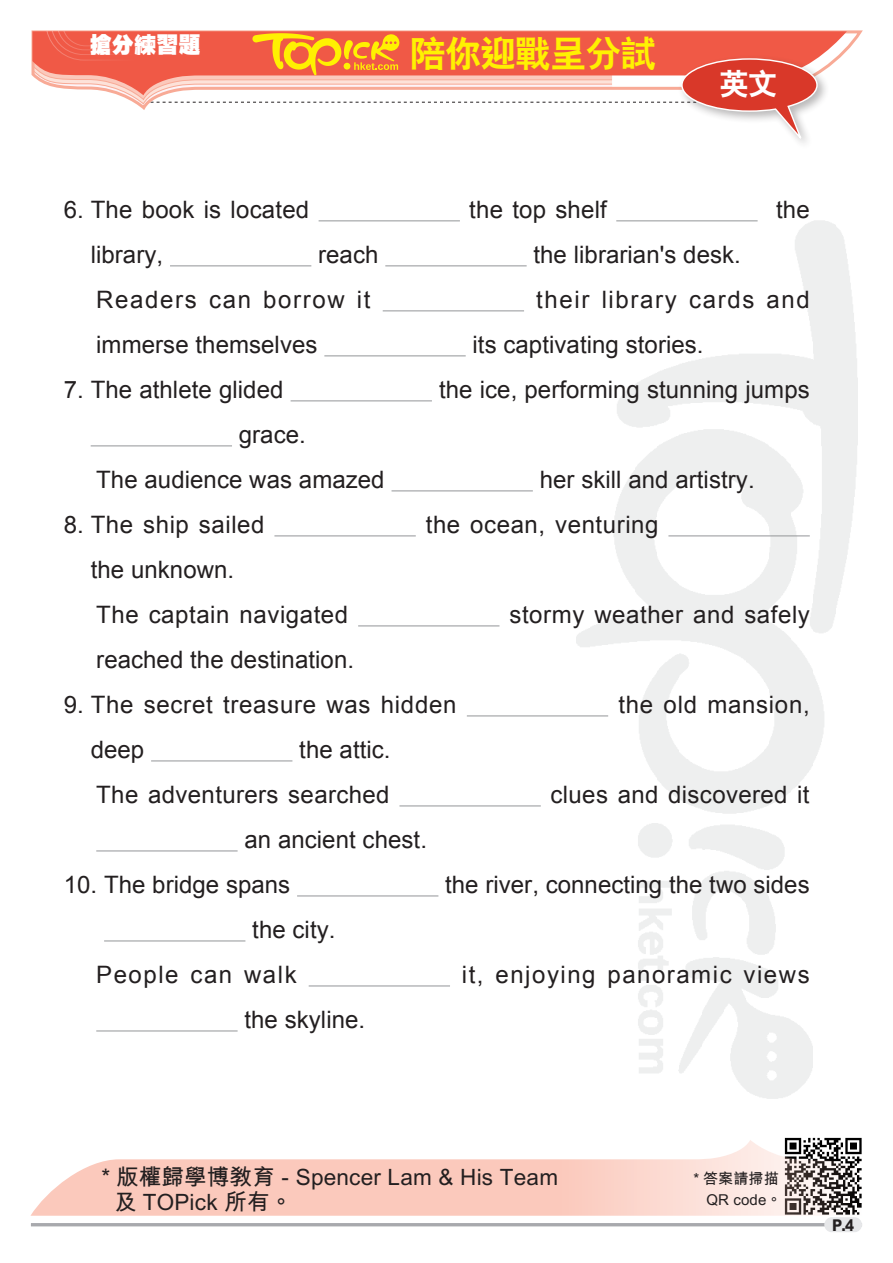
<style>
.page{position:relative;width:893px;height:1263px;background:#fff}
.page>*{position:absolute;margin:0;border:0;box-sizing:border-box;transform-origin:0 0}
.小題eq{font:36px "C Hei 2 Xbold HKSCS";letter-spacing:-.025em;color:#fff101}
.內文{font:30px "C Hei 2 Xbold HKSCS";color:#fff}
.英文內容{font:24px "Arial";letter-spacing:.005em;color:#231f20}
.英文內容-2{font:24px "Arial";letter-spacing:.025em;color:#231f20}
.英文內容-3{font:24px "Arial";letter-spacing:.03em;color:#231f20}
.英文內容-4{font:24px "Arial";letter-spacing:.07em;color:#231f20}
.英文內容-5{font:24px "Arial";letter-spacing:.065em;color:#231f20}
.sf_內文{font:22.5px "M Hei Bold HKSCS";letter-spacing:.01em;color:#231f20}
.小題{font:22.2px "C Hei Ultra Bold HKSCS";color:#fff}
.t1{font:16.2px "M Hei Xbold HKSCS";color:#231f20;scale:.9 1}
.sf_內文-2{font:15px "M Hei Bold HKSCS";letter-spacing:.01em;color:#231f20}
</style>
<div class="page">
<img style="left:784px;top:1137px;width:78px;height:71px">
<svg style="left:30px;top:1140px;width:831px;height:76px;fill:#fbcbbf"></svg>
<hr style="left:31px;top:1223px;width:831px;height:3px;background:#a8a9ad">
<div style="left:824px;top:1217px;width:38px;height:15px;background:#e6e7e9;border-radius:7px"></div>
<svg style="left:818px;top:31px;width:29px;height:36px"></svg>
<div style="left:678px;top:54px;width:151px;height:96px;background:#231f20;opacity:.32"></div>
<svg style="left:31px;top:30px;width:787px;height:116px"></svg>
<hr style="left:319px;top:220px;width:141px;height:1px;background:#939598">
<hr style="left:616px;top:220px;width:142px;height:1px;background:#939598">
<hr style="left:170px;top:265px;width:141px;height:1px;background:#939598">
<hr style="left:385px;top:265px;width:142px;height:1px;background:#939598">
<hr style="left:383px;top:310px;width:141px;height:1px;background:#939598">
<hr style="left:324px;top:355px;width:142px;height:1px;background:#939598">
<hr style="left:291px;top:400px;width:141px;height:1px;background:#939598">
<hr style="left:91px;top:445px;width:141px;height:1px;background:#939598">
<hr style="left:391px;top:490px;width:142px;height:1px;background:#939598">
<hr style="left:274px;top:535px;width:142px;height:1px;background:#939598">
<hr style="left:668px;top:535px;width:142px;height:1px;background:#939598">
<hr style="left:358px;top:625px;width:141px;height:1px;background:#939598">
<hr style="left:467px;top:715px;width:141px;height:1px;background:#939598">
<hr style="left:151px;top:760px;width:141px;height:1px;background:#939598">
<hr style="left:399px;top:805px;width:142px;height:1px;background:#939598">
<hr style="left:96px;top:850px;width:142px;height:1px;background:#939598">
<hr style="left:297px;top:895px;width:141px;height:1px;background:#939598">
<hr style="left:104px;top:940px;width:141px;height:1px;background:#939598">
<hr style="left:309px;top:985px;width:141px;height:1px;background:#939598">
<hr style="left:96px;top:1030px;width:142px;height:1px;background:#939598">
<p class="小題" style="left:90px;top:30px;width:113px">搶分練習題</p>
<p class="小題eq" style="left:410px;top:30px;width:248px">陪你迎戰呈分試</p>
<p class="內文" style="left:719px;top:64px;width:60px">英文</p>
<p class="英文內容" style="left:64px;top:194px;width:247px">6. The book is located</p>
<p class="英文內容" style="left:469px;top:194px;width:139px">the top shelf</p>
<p class="英文內容" style="left:776px;top:194px;width:35px">the</p>
<p class="英文內容" style="left:91px;top:239px;width:74px">library,</p>
<p class="英文內容" style="left:318px;top:239px;width:62px">reach</p>
<p class="英文內容" style="left:533px;top:239px;width:209px">the librarian's desk.</p>
<p class="英文內容-4" style="left:96px;top:284px;width:276px">Readers can borrow it</p>
<p class="英文內容-4" style="left:536px;top:284px;width:275px">their library cards and</p>
<p class="英文內容" style="left:96px;top:329px;width:223px">immerse themselves</p>
<p class="英文內容" style="left:472px;top:329px;width:233px">its captivating stories.</p>
<p class="英文內容" style="left:64px;top:374px;width:221px">7. The athlete glided</p>
<p class="英文內容" style="left:439px;top:374px;width:372px">the ice, performing stunning jumps</p>
<p class="英文內容" style="left:239px;top:419px;width:69px">grace.</p>
<p class="英文內容" style="left:96px;top:464px;width:290px">The audience was amazed</p>
<p class="英文內容" style="left:540px;top:464px;width:216px">her skill and artistry.</p>
<p class="英文內容-2" style="left:64px;top:509px;width:202px">8. The ship sailed</p>
<p class="英文內容-2" style="left:426px;top:509px;width:234px">the ocean, venturing</p>
<p class="英文內容" style="left:91px;top:554px;width:145px">the unknown.</p>
<p class="英文內容-2" style="left:96px;top:599px;width:253px">The captain navigated</p>
<p class="英文內容-2" style="left:509px;top:599px;width:302px">stormy weather and safely</p>
<p class="英文內容" style="left:96px;top:644px;width:259px">reached the destination.</p>
<p class="英文內容-3" style="left:64px;top:689px;width:394px">9. The secret treasure was hidden</p>
<p class="英文內容-3" style="left:618px;top:689px;width:193px">the old mansion,</p>
<p class="英文內容" style="left:91px;top:734px;width:55px">deep</p>
<p class="英文內容" style="left:299px;top:734px;width:93px">the attic.</p>
<p class="英文內容" style="left:96px;top:779px;width:295px">The adventurers searched</p>
<p class="英文內容" style="left:550px;top:779px;width:261px">clues and discovered it</p>
<p class="英文內容" style="left:244px;top:824px;width:184px">an ancient chest.</p>
<p class="英文內容" style="left:64px;top:869px;width:228px">10. The bridge spans</p>
<p class="英文內容" style="left:445px;top:869px;width:366px">the river, connecting the two sides</p>
<p class="英文內容" style="left:252px;top:914px;width:85px">the city.</p>
<p class="英文內容-5" style="left:96px;top:959px;width:202px">People can walk</p>
<p class="英文內容-5" style="left:462px;top:959px;width:349px">it, enjoying panoramic views</p>
<p class="英文內容" style="left:244px;top:1004px;width:122px">the skyline.</p>
<p class="sf_內文" style="left:101px;top:1160px;width:458px">* 版權歸學博教育 - Spencer Lam &amp; His Team</p>
<p class="sf_內文" style="left:114px;top:1185px;width:179px">及 TOPick 所有。</p>
<p class="sf_內文-2" style="left:693px;top:1167px;width:87px">* 答案請掃描</p>
<p class="sf_內文-2" style="left:706px;top:1188px;width:77px">QR code。</p>
<p class="t1" style="left:832px;top:1214px;width:26px">P.4</p>
</div>
